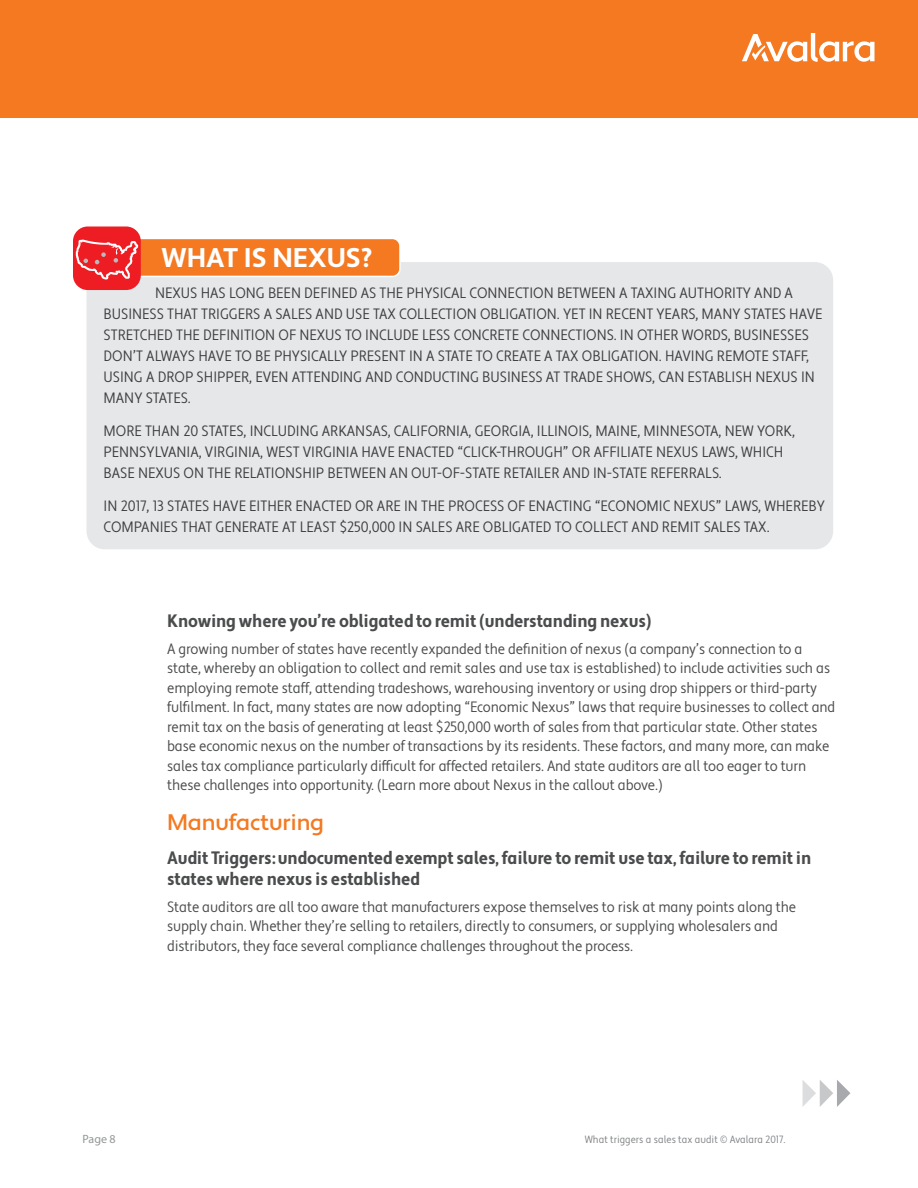
<style>
.page{position:relative;width:918px;height:1188px;background:#fff}
.page>*{position:absolute;margin:0;border:0;box-sizing:border-box;transform-origin:0 0}
.t1{font:700 27px "Apertura";color:#fff}
.t2{font:500 22.5px "Apertura";letter-spacing:-.01em;color:#f47921}
.t3{font:700 condensed 18px/21px "Apertura";letter-spacing:-.01em;color:#4b4c4d}
.t4{font:condensed 15px/19.5px "Apertura";letter-spacing:-.01em;color:#4b4c4d}
.t5{font:condensed 15px/21px "Apertura";color:#3e3e3f}
.t6{font:12px "Myriad Pro";color:#939598}
.t7{font:condensed 10.5px "Apertura";color:#808285}
</style>
<div class="page">
<div style="left:0;top:0;width:918px;height:118px;background:#f47921"></div>
<svg style="left:742px;top:33px;width:132px;height:29px"></svg>
<svg style="left:803px;top:1080px;width:47px;height:27px"></svg>
<div style="left:87px;top:262px;width:746px;height:287px;background:#e6e7e9;border-radius:18px"></div>
<div style="left:78px;top:238px;width:322px;height:38px;background:#f47921;border-radius:8px"></div>
<div style="left:77px;top:238px;width:324px;height:39px;border:2px solid #fff;border-radius:8px"></div>
<div style="left:73px;top:227px;width:68px;height:63px;background:#ee1d23;border-radius:15px"></div>
<svg style="left:76px;top:240px;width:62px;height:39px"></svg>
<h1 class="t1" style="left:161px;top:241px;width:213px">WHAT IS NEXUS?</h1>
<p class="t5" style="left:104px;top:283px;width:721px;text-indent:52px">NEXUS HAS LONG BEEN DEFINED AS THE PHYSICAL CONNECTION BETWEEN A TAXING AUTHORITY AND A BUSINESS THAT TRIGGERS A SALES AND USE TAX COLLECTION OBLIGATION. YET IN RECENT YEARS, MANY STATES HAVE STRETCHED THE DEFINITION OF NEXUS TO INCLUDE LESS CONCRETE CONNECTIONS. IN OTHER WORDS, BUSINESSES DON’T ALWAYS HAVE TO BE PHYSICALLY PRESENT IN A STATE TO CREATE A TAX OBLIGATION. HAVING REMOTE STAFF, USING A DROP SHIPPER, EVEN ATTENDING AND CONDUCTING BUSINESS AT TRADE SHOWS, CAN ESTABLISH NEXUS IN MANY STATES.</p>
<p class="t5" style="left:104px;top:421px;width:693px">MORE THAN 20 STATES, INCLUDING ARKANSAS, CALIFORNIA, GEORGIA, ILLINOIS, MAINE, MINNESOTA, NEW YORK,<br>PENNSYLVANIA, VIRGINIA, WEST VIRGINIA HAVE ENACTED “CLICK-THROUGH” OR AFFILIATE NEXUS LAWS, WHICH<br>BASE NEXUS ON THE RELATIONSHIP BETWEEN AN OUT-OF-STATE RETAILER AND IN-STATE REFERRALS.</p>
<p class="t5" style="left:104px;top:496px;width:723px">IN 2017, 13 STATES HAVE EITHER ENACTED OR ARE IN THE PROCESS OF ENACTING “ECONOMIC NEXUS” LAWS, WHEREBY<br>COMPANIES THAT GENERATE AT LEAST $250,000 IN SALES ARE OBLIGATED TO COLLECT AND REMIT SALES TAX.</p>
<p class="t3" style="left:167px;top:611px;width:486px">Knowing where you’re obligated to remit (understanding nexus)</p>
<p class="t4" style="left:167px;top:639px;width:670px">A growing number of states have recently expanded the definition of nexus (a company’s connection to a state, whereby an obligation to collect and remit sales and use tax is established) to include activities such as employing remote staff, attending tradeshows, warehousing inventory or using drop shippers or third-party fulfilment. In fact, many states are now adopting “Economic Nexus” laws that require businesses to collect and remit tax on the basis of generating at least $250,000 worth of sales from that particular state. Other states base economic nexus on the number of transactions by its residents. These factors, and many more, can make sales tax compliance particularly difficult for affected retailers. And state auditors are all too eager to turn these challenges into opportunity. (Learn more about Nexus in the callout above.)</p>
<h2 class="t2" style="left:167px;top:808px;width:159px">Manufacturing</h2>
<p class="t3" style="left:167px;top:848px;width:646px">Audit Triggers: undocumented exempt sales, failure to remit use tax, failure to remit in states where nexus is established</p>
<p class="t4" style="left:167px;top:897px;width:631px">State auditors are all too aware that manufacturers expose themselves to risk at many points along the supply chain. Whether they’re selling to retailers, directly to consumers, or supplying wholesalers and distributors, they face several compliance challenges throughout the process.</p>
<p class="t6" style="left:82px;top:1131px;width:35px">Page 8</p>
<p class="t7" style="left:585px;top:1133px;width:202px">What triggers a sales tax audit © Avalara 2017.</p>
</div>
